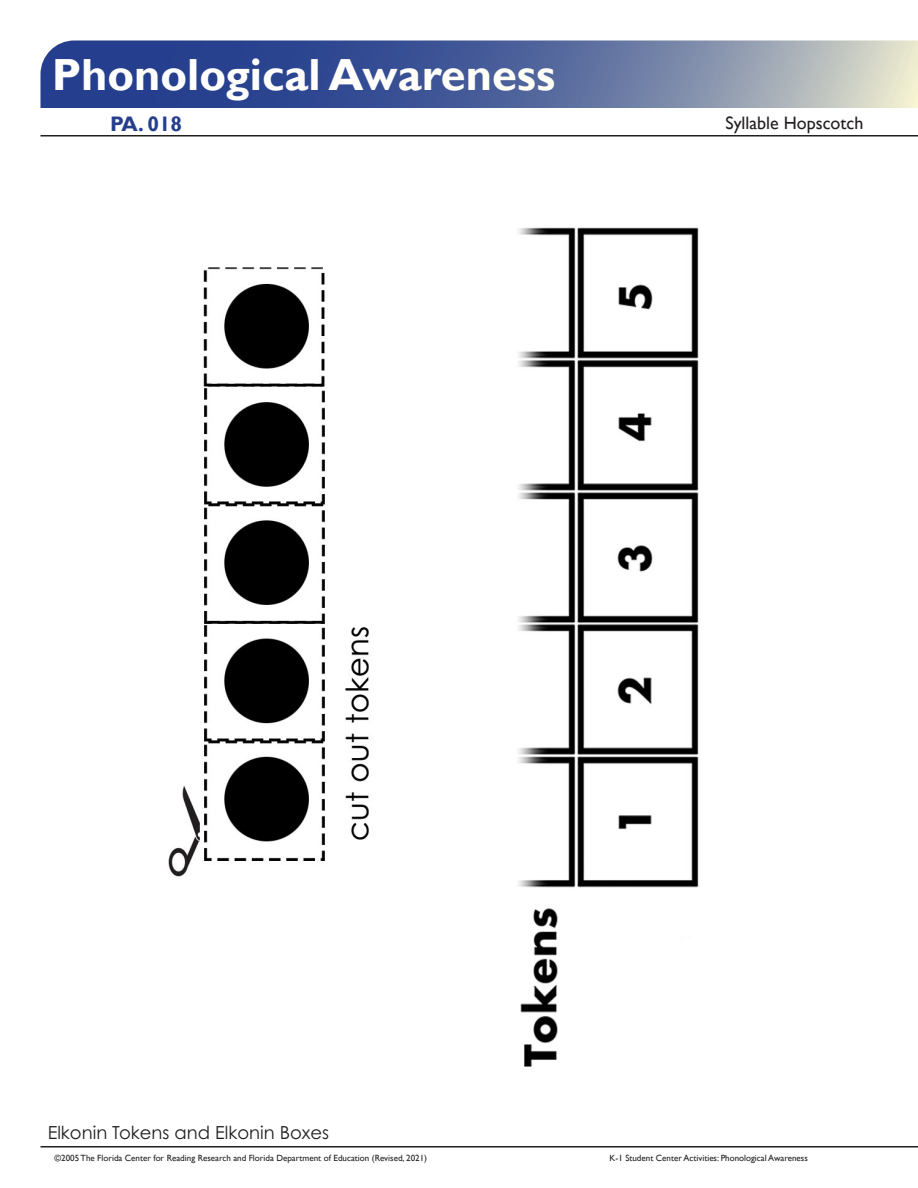
<style>
.page{position:relative;width:918px;height:1188px;background:#fff}
.page>*{position:absolute;margin:0;border:0;box-sizing:border-box;transform-origin:0 0}
.t1{font:700 45px "Gill Sans";color:#fff}
.t2{font:700 21px "Gill Sans";color:#253f8e}
.t3{font:18px "Century Gothic Pro";color:#231f20}
.Activity_Name{font:18px "Gill Sans";color:#231f20}
.t4{font:9px "Gill Sans";color:#231f20}
</style>
<div class="page">
<svg style="left:40px;top:40px;width:878px;height:68px;background:#5f71a1"></svg>
<hr style="left:40px;top:135px;width:878px;height:1px;background:#231f20">
<hr style="left:40px;top:1146px;width:878px;height:2px;background:#231f20">
<img style="left:168px;top:227px;width:531px;height:840px">
<h1 class="t1" style="left:52px;top:48px;width:505px">Phonological Awareness</h1>
<p class="t2" style="left:110px;top:111px;width:74px">PA. 018</p>
<p class="Activity_Name" style="left:726px;top:112px;width:139px">Syllable Hopscotch</p>
<p class="t3" style="left:48px;top:1122px;width:283px">Elkonin Tokens and Elkonin Boxes</p>
<p class="t4" style="left:55px;top:1152px;width:374px">©2005 The Florida Center for Reading Research and Florida Department of Education (Revised, 2021)</p>
<p class="t4" style="left:610px;top:1152px;width:200px">K-1 Student Center Activities: Phonological Awareness</p>
</div>
